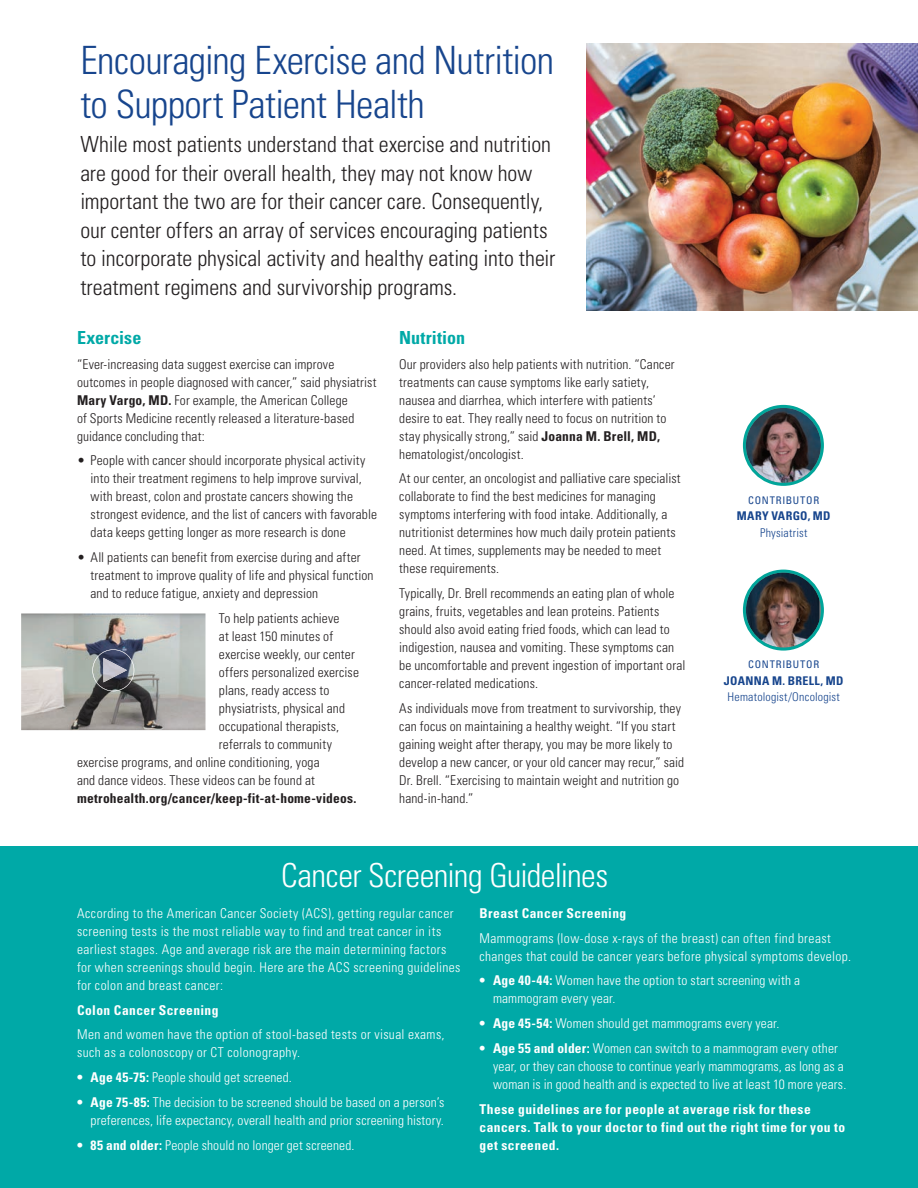
<style>
.page{position:relative;width:918px;height:1188px;background:#fff}
.page>*{position:absolute;margin:0;border:0;box-sizing:border-box;transform-origin:0 0}
.t1{font:300 condensed 39px/43.5px "Univers";letter-spacing:-.015em;color:#17458d}
.t2{font:300 condensed 33px "Univers";letter-spacing:-.02em;color:#fff}
.t3{font:300 condensed 22.2px/28.5px "Univers";color:#231f20}
.t4{font:700 condensed 18px "Univers";letter-spacing:.005em;color:#00a9a7}
.t5{font:300 condensed 13.5px/18px "Univers";letter-spacing:.01em;color:#231f20}
.t6{font:300 condensed 13.5px/18px "Univers";letter-spacing:.02em;color:#fff}
.t7{font:700 condensed 13.5px/18px "Univers";letter-spacing:.035em;color:#fff}
.t8{font:700 condensed 13.5px "Univers";letter-spacing:.015em;color:#231f20}
.t9{font:300 condensed 12px "Univers";letter-spacing:.02em;color:#17458d}
.t10{font:700 condensed 12px "Univers";letter-spacing:.025em;color:#17458d}
.t11{font:condensed 10.5px "Univers";letter-spacing:.07em;color:#17458d}
.s1{font-weight:700}
</style>
<div class="page">
<div style="left:0;top:847px;width:918px;height:341px;background:#00a9a7"></div>
<img style="left:586px;top:43px;width:332px;height:267px">
<img style="left:746px;top:573px;width:73px;height:74px">
<div style="left:743px;top:570px;width:81px;height:81px;border:3px solid #00a59a;border-radius:50%"></div>
<svg style="left:744px;top:406px;width:78px;height:78px"></svg>
<img style="left:746px;top:408px;width:75px;height:75px;border-radius:37px">
<div style="left:743px;top:405px;width:81px;height:81px;border:3px solid #00a59a;border-radius:50%"></div>
<img style="left:21px;top:614px;width:185px;height:116px">
<img style="left:92px;top:649px;width:42px;height:42px">
<img style="left:103px;top:658px;width:24px;height:24px">
<h1 class="t1" style="left:80px;top:39px;width:475px">Encouraging Exercise and Nutrition to Support Patient Health</h1>
<p class="t3" style="left:80px;top:130px;width:476px">While most patients understand that exercise and nutrition are good for their overall health, they may not know how important the two are for their cancer care. Consequently, our center offers an array of services encouraging patients to incorporate physical activity and healthy eating into their treatment regimens and survivorship programs.</p>
<h3 class="t4" style="left:77px;top:326px;width:66px">Exercise</h3>
<p class="t5" style="left:77px;top:355px;width:301px">“Ever-increasing data suggest exercise can improve outcomes in people diagnosed with cancer,” said physiatrist <span class="s1">Mary Vargo, MD.</span> For example, the American College<br>of Sports Medicine recently released a literature-based guidance concluding that:</p>
<p class="t5" style="left:91px;top:452px;width:288px;text-indent:-14px">• People with cancer should incorporate physical activity into their treatment regimens to help improve survival, with breast, colon and prostate cancers showing the strongest evidence, and the list of cancers with favorable data keeps getting longer as more research is done</p>
<p class="t5" style="left:91px;top:548px;width:284px;text-indent:-14px">• All patients can benefit from exercise during and after treatment to improve quality of life and physical function and to reduce fatigue, anxiety and depression</p>
<p class="t5" style="left:219px;top:609px;width:122px">To help patients achieve</p>
<p class="t5" style="left:219px;top:627px;width:116px">at least 150 minutes of</p>
<p class="t5" style="left:219px;top:645px;width:137px">exercise weekly, our center</p>
<p class="t5" style="left:219px;top:663px;width:142px">offers personalized exercise</p>
<p class="t5" style="left:219px;top:681px;width:112px">plans, ready access to</p>
<p class="t5" style="left:219px;top:699px;width:128px">physiatrists, physical and</p>
<p class="t5" style="left:219px;top:717px;width:122px">occupational therapists,</p>
<p class="t5" style="left:219px;top:735px;width:115px">referrals to community</p>
<p class="t5" style="left:77px;top:753px;width:244px">exercise programs, and online conditioning, yoga</p>
<p class="t5" style="left:77px;top:771px;width:239px">and dance videos. These videos can be found at</p>
<p class="t8" style="left:77px;top:790px;width:281px">metrohealth.org/cancer/keep-fit-at-home-videos.</p>
<h3 class="t4" style="left:399px;top:326px;width:67px">Nutrition</h3>
<p class="t5" style="left:399px;top:355px;width:277px">Our providers also help patients with nutrition. “Cancer treatments can cause symptoms like early satiety, nausea and diarrhea, which interfere with patients’ desire to eat. They really need to focus on nutrition to stay physically strong,” said <span class="s1">Joanna M. Brell, MD, </span>hematologist/oncologist.</p>
<p class="t5" style="left:399px;top:470px;width:283px">At our center, an oncologist and palliative care specialist collaborate to find the best medicines for managing symptoms interfering with food intake. Additionally, a nutritionist determines how much daily protein patients need. At times, supplements may be needed to meet these requirements.</p>
<p class="t5" style="left:399px;top:584px;width:288px">Typically, Dr. Brell recommends an eating plan of whole grains, fruits, vegetables and lean proteins. Patients should also avoid eating fried foods, which can lead to indigestion, nausea and vomiting. These symptoms can be uncomfortable and prevent ingestion of important oral cancer-related medications.</p>
<p class="t5" style="left:399px;top:699px;width:287px">As individuals move from treatment to survivorship, they can focus on maintaining a healthy weight. “If you start gaining weight after therapy, you may be more likely to develop a new cancer, or your old cancer may recur,” said Dr. Brell. “Exercising to maintain weight and nutrition go hand-in-hand.”</p>
<h2 class="t2" style="left:281px;top:855px;width:329px">Cancer Screening Guidelines</h2>
<p class="t11" style="left:748px;top:493px;width:72px">CONTRIBUTOR</p>
<p class="t10" style="left:737px;top:509px;width:95px">MARY VARGO, MD</p>
<p class="t9" style="left:760px;top:525px;width:49px">Physiatrist</p>
<p class="t11" style="left:748px;top:658px;width:72px">CONTRIBUTOR</p>
<p class="t10" style="left:724px;top:673px;width:121px">JOANNA M. BRELL, MD</p>
<p class="t9" style="left:728px;top:690px;width:114px">Hematologist/Oncologist</p>
<p class="t6" style="left:77px;top:904px;width:385px">According to the American Cancer Society (ACS), getting regular cancer screening tests is the most reliable way to find and treat cancer in its earliest stages. Age and average risk are the main determining factors for when screenings should begin. Here are the ACS screening guidelines for colon and breast cancer:</p>
<p class="t7" style="left:77px;top:1001px;width:143px">Colon Cancer Screening</p>
<p class="t6" style="left:77px;top:1026px;width:369px">Men and women have the option of stool-based tests or visual exams, such as a colonoscopy or CT colonography.</p>
<p class="t6" style="left:77px;top:1068px;width:216px"><span class="s1">• Age 45-75:</span> People should get screened.</p>
<p class="t6" style="left:77px;top:1093px;width:369px;text-align:right"><span class="s1">• Age 75-85:</span> The decision to be screened should be based on a person’s preferences, life expectancy, overall health and prior screening history.</p>
<p class="t6" style="left:77px;top:1136px;width:279px"><span class="s1">• 85 and older:</span> People should no longer get screened.</p>
<p class="t7" style="left:480px;top:904px;width:148px">Breast Cancer Screening</p>
<p class="t6" style="left:480px;top:929px;width:373px">Mammograms (low-dose x-rays of the breast) can often find breast changes that could be cancer years before physical symptoms develop.</p>
<p class="t6" style="left:493px;top:972px;width:309px;text-indent:-14px"><span class="s1">• Age 40-44:</span> Women have the option to start screening with a mammogram every year.</p>
<p class="t6" style="left:480px;top:1014px;width:301px"><span class="s1">• Age 45-54:</span> Women should get mammograms every year.</p>
<p class="t6" style="left:493px;top:1039px;width:355px;text-indent:-14px"><span class="s1">• Age 55 and older:</span> Women can switch to a mammogram every other year, or they can choose to continue yearly mammograms, as long as a woman is in good health and is expected to live at least 10 more years.</p>
<p class="t7" style="left:480px;top:1100px;width:367px">These guidelines are for people at average risk for these cancers. Talk to your doctor to find out the right time for you to get screened.</p>
</div>
